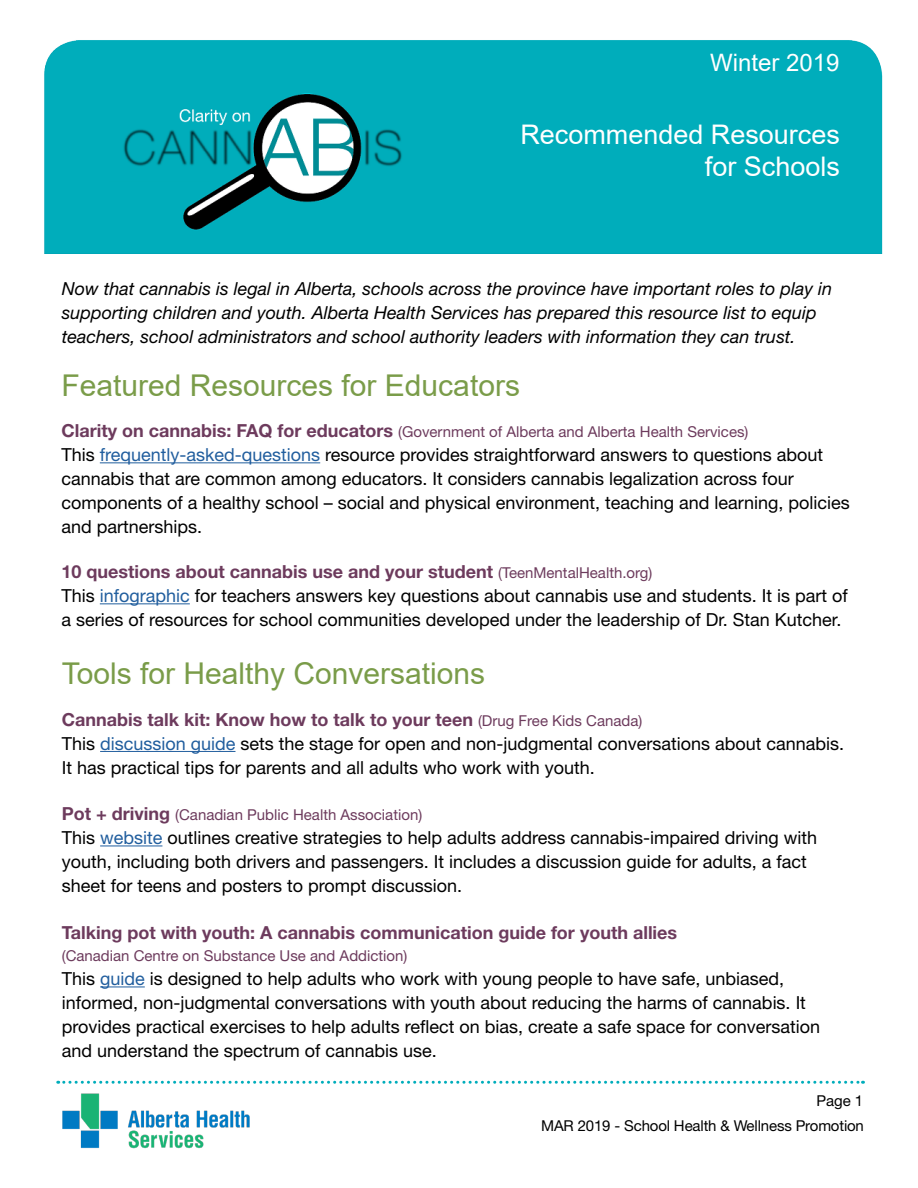
<style>
.page{position:relative;width:918px;height:1188px;background:#fff}
.page>*{position:absolute;margin:0;border:0;box-sizing:border-box;transform-origin:0 0}
.t1{font:30px "Arial";color:#7a9c49}
.t2{font:27px/32.4px "Arial";color:#fff;text-align:right}
.t3{font:24px "Arial";color:#fff}
.t4{font:18px/24px "Helvetica Neue LT Std";color:#000}
.t5{font:italic 18px/24px "Helvetica Neue LT Std";color:#000}
.t6{font:700 18px "Helvetica Neue LT Std";color:#6d3b5d}
.t7{font:15px "Helvetica Neue LT Std";color:#6d3b5d}
.t8{font:15px/25px "Helvetica Neue LT Std";letter-spacing:-.01em;color:#000;text-align:right}
.s1{font-weight:700;font-size:18px}
.s2{color:#215e9e}
.s3{font-weight:700;color:#6d3b5d}
.s4{font-size:15px;color:#6d3b5d}
</style>
<div class="page">
<svg style="left:58px;top:1081px;width:805px;height:3px"></svg>
<img style="left:62px;top:1093px;width:188px;height:56px">
<img style="left:44px;top:40px;width:839px;height:947px">
<hr style="left:100px;top:462px;width:220px;height:1px;background:#215e9e">
<hr style="left:100px;top:603px;width:90px;height:1px;background:#215e9e">
<hr style="left:100px;top:751px;width:135px;height:1px;background:#215e9e">
<hr style="left:100px;top:846px;width:62px;height:1px;background:#215e9e">
<hr style="left:100px;top:987px;width:45px;height:1px;background:#215e9e">
<h3 class="t3" style="left:710px;top:47px;width:131px">Winter 2019</h3>
<h2 class="t2" style="left:520px;top:118px;width:321px">Recommended Resources for Schools</h2>
<p class="t5" style="left:62px;top:276px;width:772px">Now that cannabis is legal in Alberta, schools across the province have important roles to play in supporting children and youth. Alberta Health Services has prepared this resource list to equip teachers, school administrators and school authority leaders with information they can trust.</p>
<h1 class="t1" style="left:62px;top:365px;width:460px">Featured Resources for Educators</h1>
<p class="t7" style="left:62px;top:423px;width:688px"><span class="s1">Clarity on cannabis: FAQ for educators</span> (Government of Alberta and Alberta Health Services)</p>
<p class="t4" style="left:62px;top:442px;width:790px">This <span class="s2">frequently-asked-questions</span> resource provides straightforward answers to questions about cannabis that are common among educators. It considers cannabis legalization across four components of a healthy school – social and physical environment, teaching and learning, policies and partnerships.</p>
<p class="t4" style="left:62px;top:559px;width:788px"><span class="s3">10 questions about cannabis use and your student</span> <span class="s4">(TeenMentalHealth.org)<br></span>This <span class="s2">infographic</span> for teachers answers key questions about cannabis use and students. It is part of a series of resources for school communities developed under the leadership of Dr. Stan Kutcher.</p>
<h1 class="t1" style="left:62px;top:653px;width:425px">Tools for Healthy Conversations</h1>
<p class="t4" style="left:62px;top:707px;width:784px"><span class="s3">Cannabis talk kit: Know how to talk to your teen</span> <span class="s4">(Drug Free Kids Canada)<br></span>This <span class="s2">discussion guide</span> sets the stage for open and non-judgmental conversations about cannabis.<br>It has practical tips for parents and all adults who work with youth.</p>
<p class="t7" style="left:62px;top:806px;width:362px"><span class="s1">Pot + driving</span> (Canadian Public Health Association)</p>
<p class="t4" style="left:62px;top:826px;width:757px">This <span class="s2">website</span> outlines creative strategies to help adults address cannabis-impaired driving with youth, including both drivers and passengers. It includes a discussion guide for adults, a fact sheet for teens and posters to prompt discussion.</p>
<p class="t6" style="left:62px;top:921px;width:617px">Talking pot with youth: A cannabis communication guide for youth allies</p>
<p class="t7" style="left:62px;top:947px;width:347px">(Canadian Centre on Substance Use and Addiction)</p>
<p class="t4" style="left:62px;top:967px;width:760px">This <span class="s2">guide</span> is designed to help adults who work with young people to have safe, unbiased, informed, non-judgmental conversations with youth about reducing the harms of cannabis. It provides practical exercises to help adults reflect on bias, create a safe space for conversation and understand the spectrum of cannabis use.</p>
<p class="t8" style="left:541px;top:1088px;width:324px">Page 1<br>MAR 2019 - School Health &amp; Wellness Promotion</p>
</div>
